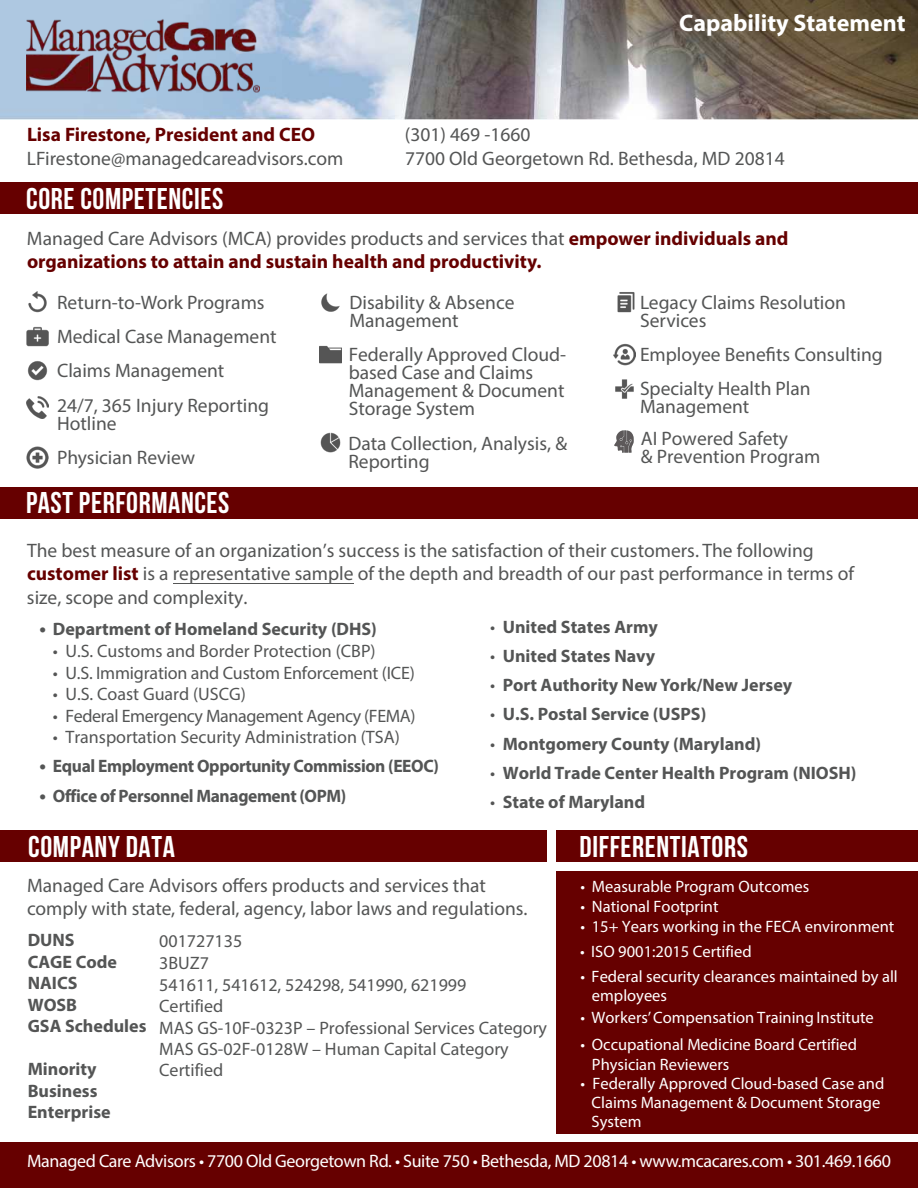
<style>
.page{position:relative;width:918px;height:1188px;background:#fff}
.page>*{position:absolute;margin:0;border:0;box-sizing:border-box;transform-origin:0 0}
.t1{font:700 30px "Bebas Neue";letter-spacing:.02em;color:#fff}
.t2{font:700 24px "Myriad Pro";color:#fff}
.t3{font:19.5px/18px "Myriad Pro";color:#545555}
.t4{font:700 19.5px/23.4px "Myriad Pro";color:#600}
.t5{font:18px/21.5px "Myriad Pro";color:#545555}
.t6{font:700 18px/21.5px "Myriad Pro";color:#545555}
.t7{font:18px "Myriad Pro";letter-spacing:-.02em;color:#fff}
.t8{font:700 18px "Myriad Pro";letter-spacing:-.02em;color:#545555}
.t9{font:18px "Myriad Pro";letter-spacing:-.02em;color:#545555}
.t10{font:16.5px/19px "Myriad Pro";color:#fff}
.s1{font-weight:400;color:#545555}
.s2{font-weight:700;color:#600}
.s3{font-size:19.5px}
.s4{font-weight:400}
</style>
<div class="page">
<hr style="left:173px;top:583px;width:181px;height:1px;background:#545555">
<div style="left:0;top:182px;width:918px;height:32px;background:#600"></div>
<div style="left:0;top:487px;width:918px;height:31px;background:#600"></div>
<div style="left:0;top:831px;width:546px;height:31px;background:#600"></div>
<div style="left:556px;top:831px;width:362px;height:31px;background:#600"></div>
<div style="left:0;top:1142px;width:918px;height:46px;background:#600"></div>
<div style="left:556px;top:871px;width:362px;height:263px;background:#600"></div>
<img style="left:28px;top:291px;width:19px;height:22px">
<img style="left:321px;top:293px;width:19px;height:19px">
<img style="left:617px;top:292px;width:18px;height:21px">
<img style="left:319px;top:345px;width:22px;height:19px">
<img style="left:614px;top:344px;width:22px;height:22px">
<img style="left:615px;top:379px;width:19px;height:20px">
<img style="left:320px;top:432px;width:21px;height:21px">
<img style="left:26px;top:326px;width:22px;height:21px">
<img style="left:27px;top:361px;width:21px;height:20px">
<img style="left:27px;top:396px;width:22px;height:22px">
<img style="left:26px;top:446px;width:22px;height:22px">
<img style="left:614px;top:430px;width:20px;height:23px">
<img style="left:0;top:0;width:918px;height:119px">
<img style="left:27px;top:19px;width:232px;height:73px">
<p class="t2" style="left:679px;top:7px;width:228px">Capability Statement</p>
<p class="t4" style="left:27px;top:125px;width:290px">Lisa Firestone, President and CEO</p>
<p class="t3" style="left:405px;top:128px;width:127px">(301) 469 -1660</p>
<p class="t3" style="left:27px;top:151px;width:318px">LFirestone@managedcareadvisors.com</p>
<p class="t3" style="left:405px;top:151px;width:381px">7700 Old Georgetown Rd. Bethesda, MD 20814</p>
<h1 class="t1" style="left:26px;top:181px;width:199px">CORE COMPETENCIES</h1>
<p class="t4" style="left:27px;top:228px;width:763px"><span class="s1">Managed Care Advisors (MCA) provides products and services that</span> empower individuals and organizations to attain and sustain health and productivity.</p>
<p class="t3" style="left:57px;top:287px;width:221px;line-height:34.2px">Return-to-Work Programs<br>Medical Case Management<br>Claims Management<br>24/7, 365 Injury Reporting</p>
<p class="t3" style="left:57px;top:408px;width:140px;line-height:34.2px">Hotline<br>Physician Review</p>
<h1 class="t1" style="left:26px;top:485px;width:205px">PAST PERFORMANCES</h1>
<p class="t3" style="left:349px;top:295px;width:167px">Disability &amp; Absence<br>Management</p>
<p class="t3" style="left:349px;top:347px;width:219px">Federally Approved Cloud&shy;based Case and Claims<br>Management &amp; Document<br>Storage System</p>
<p class="t3" style="left:348px;top:436px;width:220px">Data Collection, Analysis, &amp;<br>Reporting</p>
<p class="t3" style="left:640px;top:295px;width:208px">Legacy Claims Resolution<br>Services</p>
<p class="t3" style="left:640px;top:339px;width:244px;line-height:34.2px">Employee Benefits Consulting<br>Specialty Health Plan</p>
<p class="t3" style="left:640px;top:400px;width:111px">Management</p>
<p class="t3" style="left:641px;top:430px;width:181px">AI Powered Safety<br>&amp; Prevention Program</p>
<p class="t3" style="left:27px;top:540px;width:829px;line-height:23.4px">The best measure of an organization’s success is the satisfaction of their customers. The following <span class="s2">customer list</span> is a representative sample of the depth and breadth of our past performance in terms of size, scope and complexity.</p>
<p class="t6" style="left:39px;top:620px;width:339px"><span class="s3">•</span> Department of Homeland Security (DHS)</p>
<p class="t5" style="left:53px;top:642px;width:324px">• U.S. Customs and Border Protection (CBP)</p>
<p class="t5" style="left:53px;top:663px;width:364px">• U.S. Immigration and Custom Enforcement (ICE)</p>
<p class="t5" style="left:53px;top:685px;width:195px">• U.S. Coast Guard (USCG)</p>
<p class="t9" style="left:53px;top:709px;width:364px">• Federal Emergency Management Agency (FEMA)</p>
<p class="t5" style="left:53px;top:728px;width:348px">• Transportation Security Administration (TSA)</p>
<p class="t8" style="left:39px;top:754px;width:401px"><span class="s3">•</span> Equal Employment Opportunity Commission (EEOC)</p>
<p class="t8" style="left:39px;top:784px;width:308px"><span class="s3">•</span> Office of Personnel Management (OPM)</p>
<p class="t6" style="left:490px;top:616px;width:169px"><span class="s4">•</span> United States Army</p>
<p class="t6" style="left:490px;top:645px;width:166px"><span class="s4">•</span> United States Navy</p>
<p class="t6" style="left:490px;top:674px;width:303px"><span class="s4">•</span> Port Authority New York/New Jersey</p>
<p class="t6" style="left:490px;top:703px;width:218px"><span class="s4">•</span> U.S. Postal Service (USPS)</p>
<p class="t6" style="left:490px;top:732px;width:272px"><span class="s4">•</span> Montgomery County (Maryland)</p>
<p class="t6" style="left:490px;top:761px;width:368px"><span class="s4">•</span> World Trade Center Health Program (NIOSH)</p>
<p class="t6" style="left:490px;top:790px;width:156px"><span class="s4">•</span> State of Maryland</p>
<h1 class="t1" style="left:28px;top:829px;width:148px">COMPANY DATA</h1>
<h1 class="t1" style="left:580px;top:829px;width:170px">DIFFERENTIATORS</h1>
<p class="t3" style="left:27px;top:875px;width:502px;line-height:23.4px">Managed Care Advisors offers products and services that comply with state, federal, agency, labor laws and regulations.</p>
<p class="t6" style="left:28px;top:929px;width:120px">DUNS<br>CAGE Code<br>NAICS<br>WOSB<br>GSA Schedules</p>
<p class="t6" style="left:28px;top:1058px;width:84px">Minority<br>Business<br>Enterprise</p>
<p class="t5" style="left:159px;top:930px;width:389px">001727135<br>3BUZ7<br>541611, 541612, 524298, 541990, 621999<br>Certified<br>MAS GS-10F-0323P – Professional Services Category<br>MAS GS-02F-0128W – Human Capital Category<br>Certified</p>
<p class="t10" style="left:580px;top:879px;width:230px">• Measurable Program Outcomes</p>
<p class="t10" style="left:580px;top:898px;width:139px">• National Footprint</p>
<p class="t10" style="left:580px;top:918px;width:315px">• 15+ Years working in the FECA environment</p>
<p class="t10" style="left:592px;top:969px;width:307px;text-indent:-11px">• Federal security clearances maintained by all employees</p>
<p class="t10" style="left:580px;top:1009px;width:295px">• Workers’ Compensation Training Institute</p>
<p class="t10" style="left:592px;top:1037px;width:267px;text-indent:-11px">• Occupational Medicine Board Certified<br>Physician Reviewers</p>
<p class="t10" style="left:592px;top:1075px;width:294px;text-indent:-11px">• Federally Approved Cloud-based Case and<br>Claims Management &amp; Document Storage<br>System</p>
<p class="t10" style="left:580px;top:943px;width:173px">• ISO 9001:2015 Certified</p>
<p class="t7" style="left:27px;top:1154px;width:866px">Managed Care Advisors • 7700 Old Georgetown Rd. • Suite 750 • Bethesda, MD 20814 • www.mcacares.com • 301.469.1660</p>
</div>
